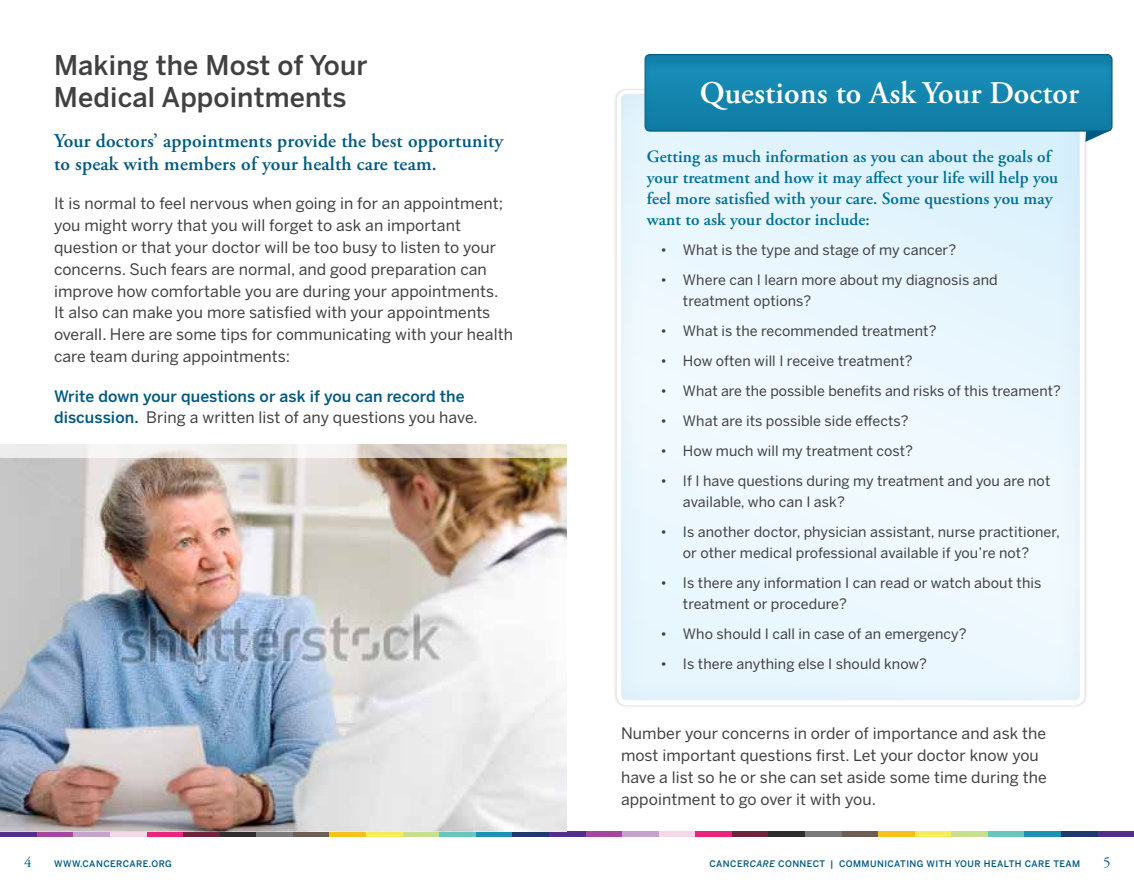
<style>
.page{position:relative;width:1134px;height:891px;background:#fff}
.page>*{position:absolute;margin:0;border:0;box-sizing:border-box;transform-origin:0 0}
.t1{font:600 31.5px "Adobe Garamond Pro";letter-spacing:.005em;color:#fff}
.t2{font:500 27px/31.5px "Benton Sans";letter-spacing:.005em;color:#414042}
.t3{font:600 19.5px/22.5px "Adobe Garamond Pro";letter-spacing:.01em;color:#005a84}
.t4{font:600 17.25px/21px "Adobe Garamond Pro";letter-spacing:.005em;color:#007098}
.t5{font:15.75px/21.8px "Benton Sans";letter-spacing:.005em;color:#414042}
.t6{font:500 15.75px/21.8px "Benton Sans";letter-spacing:.005em;color:#005a84}
.t7{font:15px "Adobe Garamond Pro";color:#005a84}
.t8{font:14.25px/21px "Benton Sans";letter-spacing:.005em;color:#414042}
.t9{font:500 9px "Benton Sans";letter-spacing:.05em;color:#005a84}
.s1{font-weight:400;color:#414042}
.s2{font-style:italic}
</style>
<div class="page">
<div style="left:549px;top:832px;width:18px;height:5px;background:#532e8c"></div>
<div style="left:512px;top:832px;width:37px;height:5px;background:#1f396c"></div>
<div style="left:476px;top:832px;width:36px;height:5px;background:#1b91b4"></div>
<div style="left:439px;top:832px;width:37px;height:5px;background:#67c6bd"></div>
<div style="left:402px;top:832px;width:37px;height:5px;background:#c8df8e"></div>
<div style="left:366px;top:832px;width:36px;height:5px;background:#f6ed5d"></div>
<div style="left:329px;top:832px;width:37px;height:5px;background:#f5c21d"></div>
<div style="left:293px;top:832px;width:36px;height:5px;background:#6d5e55"></div>
<div style="left:256px;top:832px;width:37px;height:5px;background:#7a7a7a"></div>
<div style="left:219px;top:832px;width:37px;height:5px;background:#2e2e2d"></div>
<div style="left:183px;top:832px;width:36px;height:5px;background:#6f233d"></div>
<div style="left:146px;top:832px;width:37px;height:5px;background:#ed247e"></div>
<div style="left:110px;top:832px;width:36px;height:5px;background:#f7d8e8"></div>
<div style="left:73px;top:832px;width:37px;height:5px;background:#c5a3cd"></div>
<div style="left:37px;top:832px;width:36px;height:5px;background:#a5489b"></div>
<div style="left:0;top:832px;width:37px;height:5px;background:#532e8c"></div>
<div style="left:1097px;top:832px;width:37px;height:5px;background:#532e8c"></div>
<div style="left:1061px;top:832px;width:36px;height:5px;background:#1f396c"></div>
<div style="left:1024px;top:832px;width:37px;height:5px;background:#1b91b4"></div>
<div style="left:988px;top:832px;width:36px;height:5px;background:#67c6bd"></div>
<div style="left:951px;top:832px;width:37px;height:5px;background:#c8df8e"></div>
<div style="left:915px;top:832px;width:36px;height:5px;background:#f6ed5d"></div>
<div style="left:878px;top:832px;width:37px;height:5px;background:#f5c21d"></div>
<div style="left:841px;top:832px;width:37px;height:5px;background:#6d5e55"></div>
<div style="left:805px;top:832px;width:36px;height:5px;background:#7a7a7a"></div>
<div style="left:768px;top:832px;width:37px;height:5px;background:#2e2e2d"></div>
<div style="left:732px;top:832px;width:36px;height:5px;background:#6f233d"></div>
<div style="left:695px;top:832px;width:37px;height:5px;background:#ed247e"></div>
<div style="left:658px;top:832px;width:37px;height:5px;background:#f7d8e8"></div>
<div style="left:622px;top:832px;width:36px;height:5px;background:#c5a3cd"></div>
<div style="left:585px;top:832px;width:37px;height:5px;background:#a5489b"></div>
<div style="left:567px;top:832px;width:18px;height:5px;background:#532e8c"></div>
<div style="left:619px;top:90px;width:462px;height:611px;background:#005a84;opacity:.06"></div>
<svg style="left:1085px;top:134px;width:18px;height:8px"></svg>
<div style="left:644px;top:52px;width:471px;height:82px;background:#1484ac"></div>
<div style="left:645px;top:54px;width:468px;height:78px;border:1px solid #005a84;border-radius:5px"></div>
<img style="left:0;top:458px;width:567px;height:373px">
<svg style="left:0;top:444px;width:567px;height:14px"></svg>
<h2 class="t2" style="left:54px;top:49px;width:315px">Making the Most of Your<br>Medical Appointments</h2>
<h3 class="t3" style="left:54px;top:130px;width:451px">Your doctors’ appointments provide the best opportunity to speak with members of your health care team.</h3>
<p class="t5" style="left:54px;top:193px;width:461px">It is normal to feel nervous when going in for an appointment; you might worry that you will forget to ask an important question or that your doctor will be too busy to listen to your concerns. Such fears are normal, and good preparation can improve how comfortable you are during your appointments.<br>It also can make you more satisfied with your appointments overall. Here are some tips for communicating with your health care team during appointments:</p>
<p class="t6" style="left:54px;top:385px;width:425px">Write down your questions or ask if you can record the discussion. <span class="s1">Bring a written list of any questions you have.</span></p>
<h1 class="t1" style="left:700px;top:75px;width:381px">Questions to Ask Your Doctor</h1>
<p class="t4" style="left:647px;top:146px;width:413px">Getting as much information as you can about the goals of your treatment and how it may affect your life will help you feel more satisfied with your care. Some questions you may want to ask your doctor include:</p>
<p class="t8" style="left:660px;top:239px;width:297px">• What is the type and stage of my cancer?</p>
<p class="t8" style="left:683px;top:269px;width:316px;text-indent:-23px">• Where can I learn more about my diagnosis and treatment options?</p>
<p class="t8" style="left:660px;top:320px;width:278px">• What is the recommended treatment?</p>
<p class="t8" style="left:660px;top:350px;width:254px">• How often will I receive treatment?</p>
<p class="t8" style="left:660px;top:380px;width:402px">• What are the possible benefits and risks of this treament?</p>
<p class="t8" style="left:660px;top:410px;width:250px">• What are its possible side effects?</p>
<p class="t8" style="left:660px;top:440px;width:254px">• How much will my treatment cost?</p>
<p class="t8" style="left:683px;top:470px;width:369px;text-indent:-23px">• If I have questions during my treatment and you are not available, who can I ask?</p>
<p class="t8" style="left:660px;top:521px;width:401px;text-align:center">• Is another doctor, physician assistant, nurse practitioner, or other medical professional available if you’re not?</p>
<p class="t8" style="left:683px;top:572px;width:360px;text-indent:-23px">• Is there any information I can read or watch about this treatment or procedure?</p>
<p class="t8" style="left:660px;top:623px;width:308px">• Who should I call in case of an emergency?</p>
<p class="t8" style="left:660px;top:653px;width:268px">• Is there anything else I should know?</p>
<p class="t5" style="left:621px;top:723px;width:427px">Number your concerns in order of importance and ask the most important questions first. Let your doctor know you have a list so he or she can set aside some time during the appointment to go over it with you.</p>
<p class="t7" style="left:24px;top:853px;width:9px">4</p>
<p class="t9" style="left:54px;top:858px;width:10px">www</p>
<p class="t9" style="left:80px;top:858px;width:11px">.cancercare</p>
<p class="t9" style="left:149px;top:858px;width:25px">.org</p>
<p class="t9" style="left:710px;top:858px;width:372px">CANCER<span class="s2">CARE</span> CONNECT | COMMUNICATING WITH YOUR HEALTH CARE TEAM</p>
<p class="t7" style="left:1103px;top:853px;width:9px">5</p>
</div>
